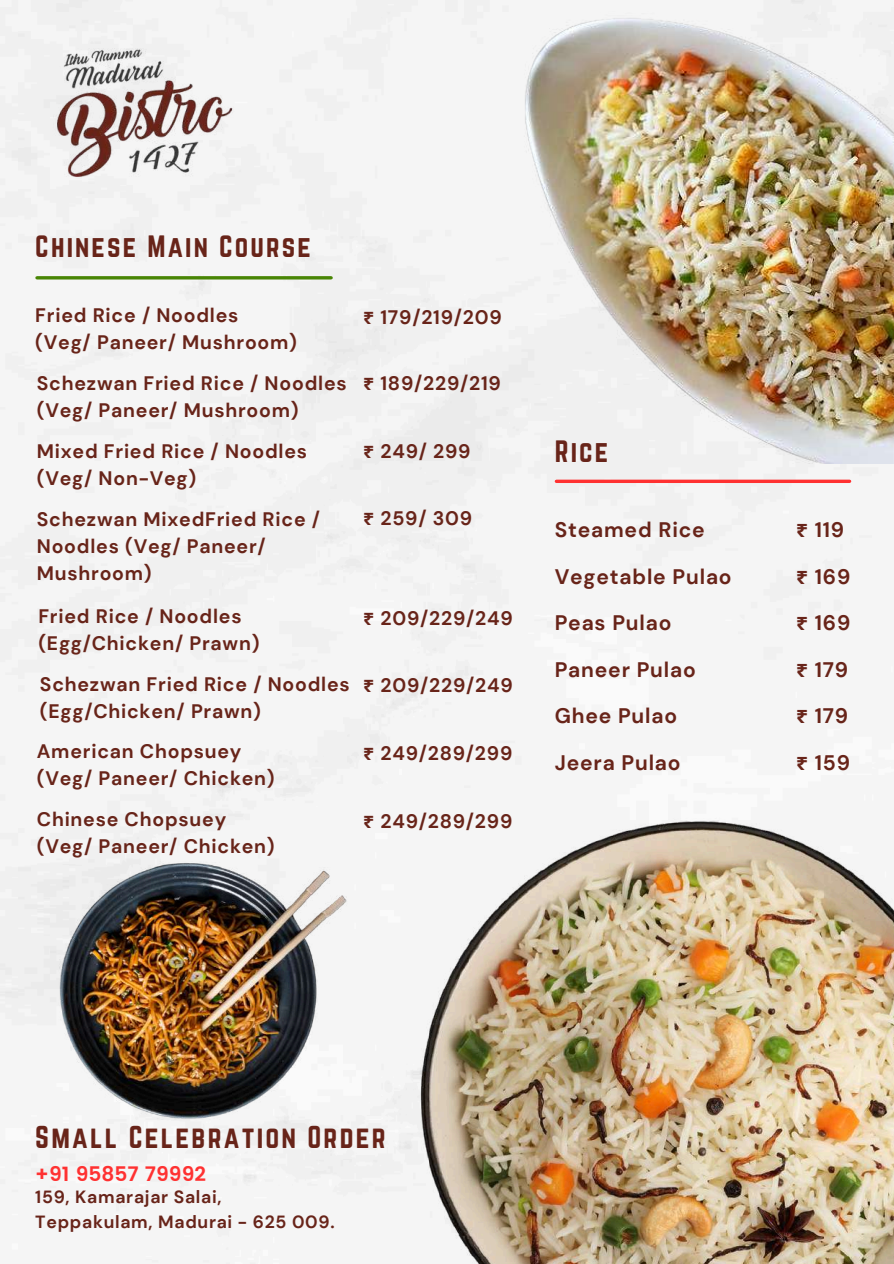
<style>
.page{position:relative;width:894px;height:1264px;background:#fff}
.page>*{position:absolute;margin:0;border:0;box-sizing:border-box;transform-origin:0 0}
.t1{font:27.75px "Norwester";letter-spacing:.08em;color:#682419}
.t2{font:27px "Norwester";letter-spacing:.08em;color:#682419}
.t3{font:700 21px "DM Sans";letter-spacing:.04em;color:#682419}
.t4{font:600 20.1px "Poppins";color:#ff3131}
.t5{font:700 19.5px/27px "DM Sans";letter-spacing:.04em;color:#682419}
.t6{font:700 17.7px/24.6px "DM Sans";letter-spacing:.04em;color:#682419}
.s1{font-family:"Noto Sans Gurmukhi"}
</style>
<div class="page">
<div style="left:0;top:0;width:893px;height:1193px;background:#f5f5f5"></div>
<hr style="left:37px;top:276px;width:294px;height:3px;background:#488504">
<img style="left:35px;top:7px;width:211px;height:210px">
<svg style="left:556px;top:479px;width:293px;height:4px"></svg>
<img style="left:380px;top:771px;width:513px;height:492px">
<img style="left:0;top:719px;width:364px;height:544px">
<img style="left:507px;top:9px;width:386px;height:454px">
<h2 class="t2" style="left:35px;top:230px;width:277px">Chinese Main Course</h2>
<p class="t5" style="left:35px;top:302px;width:263px">Fried Rice / Noodles (Veg/ Paneer/ Mushroom)</p>
<p class="t5" style="left:363px;top:304px;width:140px"><span class="s1">₹</span> 179/219/209</p>
<p class="t5" style="left:37px;top:369px;width:311px">Schezwan Fried Rice / Noodles (Veg/ Paneer/ Mushroom)</p>
<p class="t5" style="left:363px;top:369px;width:139px"><span class="s1">₹</span> 189/229/219</p>
<p class="t5" style="left:37px;top:437px;width:272px">Mixed Fried Rice / Noodles (Veg/ Non-Veg)</p>
<p class="t5" style="left:363px;top:437px;width:109px"><span class="s1">₹</span> 249/ 299</p>
<p class="t5" style="left:37px;top:505px;width:285px">Schezwan MixedFried Rice /<br>Noodles (Veg/ Paneer/<br>Mushroom)</p>
<p class="t5" style="left:363px;top:505px;width:111px"><span class="s1">₹</span> 259/ 309</p>
<p class="t5" style="left:38px;top:602px;width:222px">Fried Rice / Noodles (Egg/Chicken/ Prawn)</p>
<p class="t5" style="left:363px;top:604px;width:151px"><span class="s1">₹</span> 209/229/249</p>
<p class="t5" style="left:40px;top:670px;width:311px">Schezwan Fried Rice / Noodles (Egg/Chicken/ Prawn)</p>
<p class="t5" style="left:363px;top:672px;width:151px"><span class="s1">₹</span> 209/229/249</p>
<p class="t5" style="left:37px;top:738px;width:239px">American Chopsuey (Veg/ Paneer/ Chicken)</p>
<p class="t5" style="left:363px;top:740px;width:151px"><span class="s1">₹</span> 249/289/299</p>
<p class="t5" style="left:37px;top:806px;width:239px">Chinese Chopsuey (Veg/ Paneer/ Chicken)</p>
<p class="t5" style="left:363px;top:808px;width:151px"><span class="s1">₹</span> 249/289/299</p>
<h2 class="t2" style="left:554px;top:435px;width:55px">Rice</h2>
<p class="t3" style="left:554px;top:516px;width:151px">Steamed Rice</p>
<p class="t3" style="left:795px;top:516px;width:50px"><span class="s1">₹</span> 119</p>
<p class="t3" style="left:554px;top:563px;width:178px">Vegetable Pulao</p>
<p class="t3" style="left:795px;top:563px;width:56px"><span class="s1">₹</span> 169</p>
<p class="t3" style="left:554px;top:609px;width:118px">Peas Pulao</p>
<p class="t3" style="left:795px;top:609px;width:56px"><span class="s1">₹</span> 169</p>
<p class="t3" style="left:554px;top:656px;width:143px">Paneer Pulao</p>
<p class="t3" style="left:795px;top:656px;width:54px"><span class="s1">₹</span> 179</p>
<p class="t3" style="left:554px;top:702px;width:124px">Ghee Pulao</p>
<p class="t3" style="left:795px;top:702px;width:54px"><span class="s1">₹</span> 179</p>
<p class="t3" style="left:554px;top:748px;width:127px">Jeera Pulao</p>
<p class="t3" style="left:795px;top:748px;width:55px"><span class="s1">₹</span> 159</p>
<h1 class="t1" style="left:35px;top:1120px;width:352px">Small Celebration Order</h1>
<p class="t4" style="left:35px;top:1161px;width:172px">+91 95857 79992</p>
<p class="t6" style="left:35px;top:1184px;width:301px">159, Kamarajar Salai,<br>Teppakulam, Madurai - 625 009.</p>
</div>
